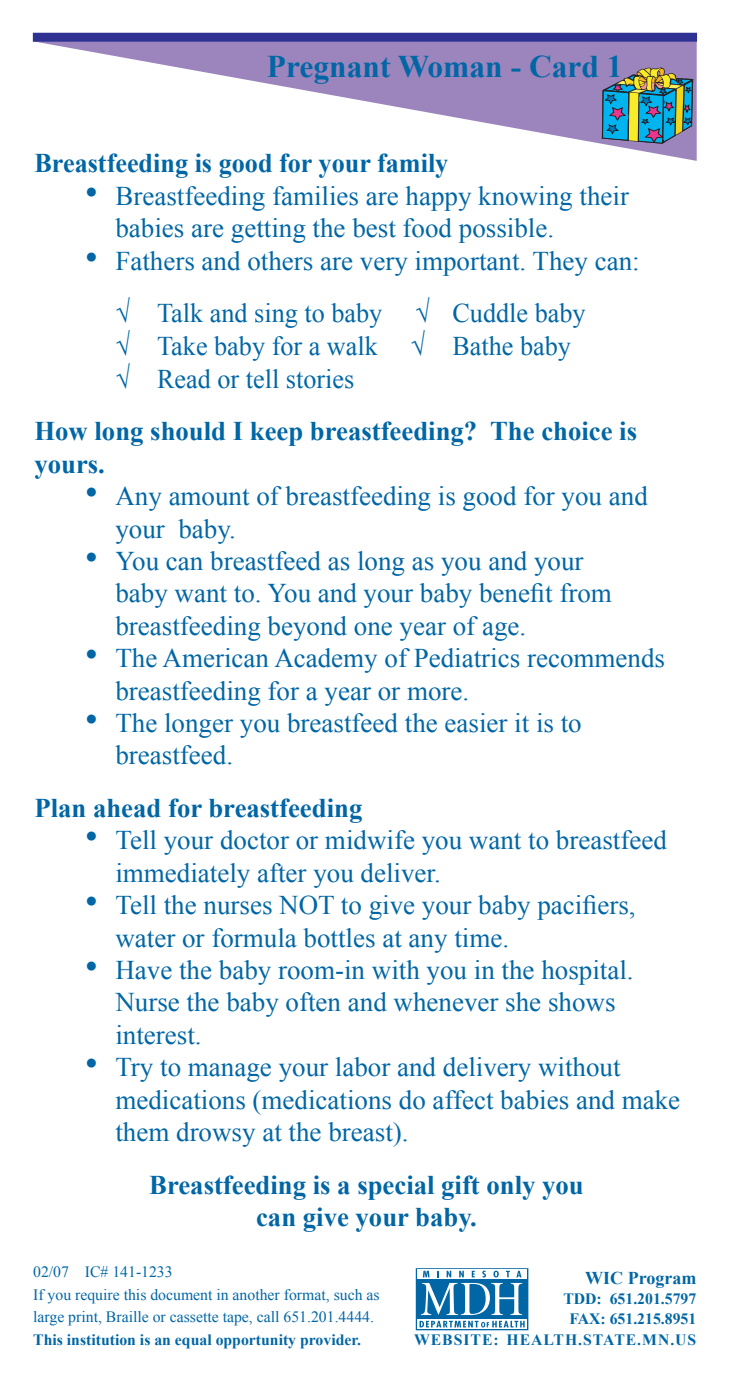
<style>
.page{position:relative;width:729px;height:1377px;background:#fff}
.page>*{position:absolute;margin:0;border:0;box-sizing:border-box;transform-origin:0 0}
.Card_number_heading{font:700 31.5px "Times New Roman";color:#0166a5}
.bulleted_list{font:27px/32.4px "Times New Roman";color:#0166a5}
.sub_heading{font:700 27px/32.4px "Times New Roman";color:#0166a5}
.t1{font:700 18px "Times New Roman";color:#0166a5}
.t2{font:15.75px/22.5px "Times New Roman";color:#0166a5}
.t3{font:700 15.75px "Times New Roman";color:#0166a5}
.t4{font:700 15.75px "Times New Roman";letter-spacing:.06em;color:#0166a5}
.s1{font-family:"Arial";font-size:36px}
</style>
<div class="page">
<svg style="left:32px;top:41px;width:665px;height:120px"></svg>
<div style="left:33px;top:33px;width:664px;height:9px;background:#2e3092"></div>
<svg style="left:602px;top:61px;width:91px;height:90px;background:#658f97"></svg>
<svg style="left:416px;top:1268px;width:112px;height:62px"></svg>
<p class="Card_number_heading" style="left:267px;top:44px;width:357px">Pregnant Woman - Card 1</p>
<p class="sub_heading" style="left:34px;top:146px;width:415px">Breastfeeding is good for your family</p>
<p class="bulleted_list" style="left:115px;top:179px;width:515px;text-indent:-30px"><span class="s1">•</span> Breastfeeding families are happy knowing their babies are getting the best food possible.</p>
<p class="bulleted_list" style="left:85px;top:244px;width:556px"><span class="s1">•</span> Fathers and others are very important. They can:</p>
<p class="bulleted_list" style="left:115px;top:297px;width:472px">√ Talk and sing to baby √ Cuddle baby</p>
<p class="bulleted_list" style="left:115px;top:329px;width:457px">√ Take baby for a walk √ Bathe baby</p>
<p class="bulleted_list" style="left:115px;top:362px;width:240px">√ Read or tell stories</p>
<p class="sub_heading" style="left:34px;top:414px;width:604px">How long should I keep breastfeeding? The choice is yours.</p>
<p class="bulleted_list" style="left:115px;top:480px;width:534px;text-indent:-30px"><span class="s1">•</span> Any amount of breastfeeding is good for you and your baby.</p>
<p class="bulleted_list" style="left:115px;top:544px;width:498px;text-indent:-30px"><span class="s1">•</span> You can breastfeed as long as you and your baby want to. You and your baby benefit from breastfeeding beyond one year of age.</p>
<p class="bulleted_list" style="left:115px;top:642px;width:551px;text-indent:-30px"><span class="s1">•</span> The American Academy of Pediatrics recommends breastfeeding for a year or more.</p>
<p class="bulleted_list" style="left:115px;top:706px;width:468px;text-indent:-30px"><span class="s1">•</span> The longer you breastfeed the easier it is to breastfeed.</p>
<p class="sub_heading" style="left:34px;top:791px;width:329px">Plan ahead for breastfeeding</p>
<p class="bulleted_list" style="left:115px;top:824px;width:553px;text-indent:-30px"><span class="s1">•</span> Tell your doctor or midwife you want to breastfeed immediately after you deliver.</p>
<p class="bulleted_list" style="left:115px;top:889px;width:522px;text-indent:-30px"><span class="s1">•</span> Tell the nurses NOT to give your baby pacifiers, water or formula bottles at any time.</p>
<p class="bulleted_list" style="left:115px;top:953px;width:520px;text-indent:-30px"><span class="s1">•</span> Have the baby room-in with you in the hospital.<br>Nurse the baby often and whenever she shows interest.</p>
<p class="bulleted_list" style="left:115px;top:1051px;width:566px;text-indent:-30px"><span class="s1">•</span> Try to manage your labor and delivery without medications (medications do affect babies and make them drowsy at the breast).</p>
<p class="sub_heading" style="left:149px;top:1168px;width:436px;text-align:center">Breastfeeding is a special gift only you can give your baby.</p>
<p class="t2" style="left:33px;top:1260px;width:141px">02/07 IC# 141-1233</p>
<p class="t2" style="left:33px;top:1283px;width:348px">If you require this document in another format, such as large print, Braille or cassette tape, call 651.201.4444.</p>
<p class="t3" style="left:33px;top:1329px;width:329px">This institution is an equal opportunity provider.</p>
<p class="t1" style="left:585px;top:1266px;width:113px">WIC Program</p>
<p class="t3" style="left:563px;top:1288px;width:134px">TDD: 651.201.5797</p>
<p class="t3" style="left:569px;top:1308px;width:129px">FAX: 651.215.8951</p>
<p class="t4" style="left:414px;top:1329px;width:284px">WEBSITE: HEALTH.STATE.MN.US</p>
</div>
